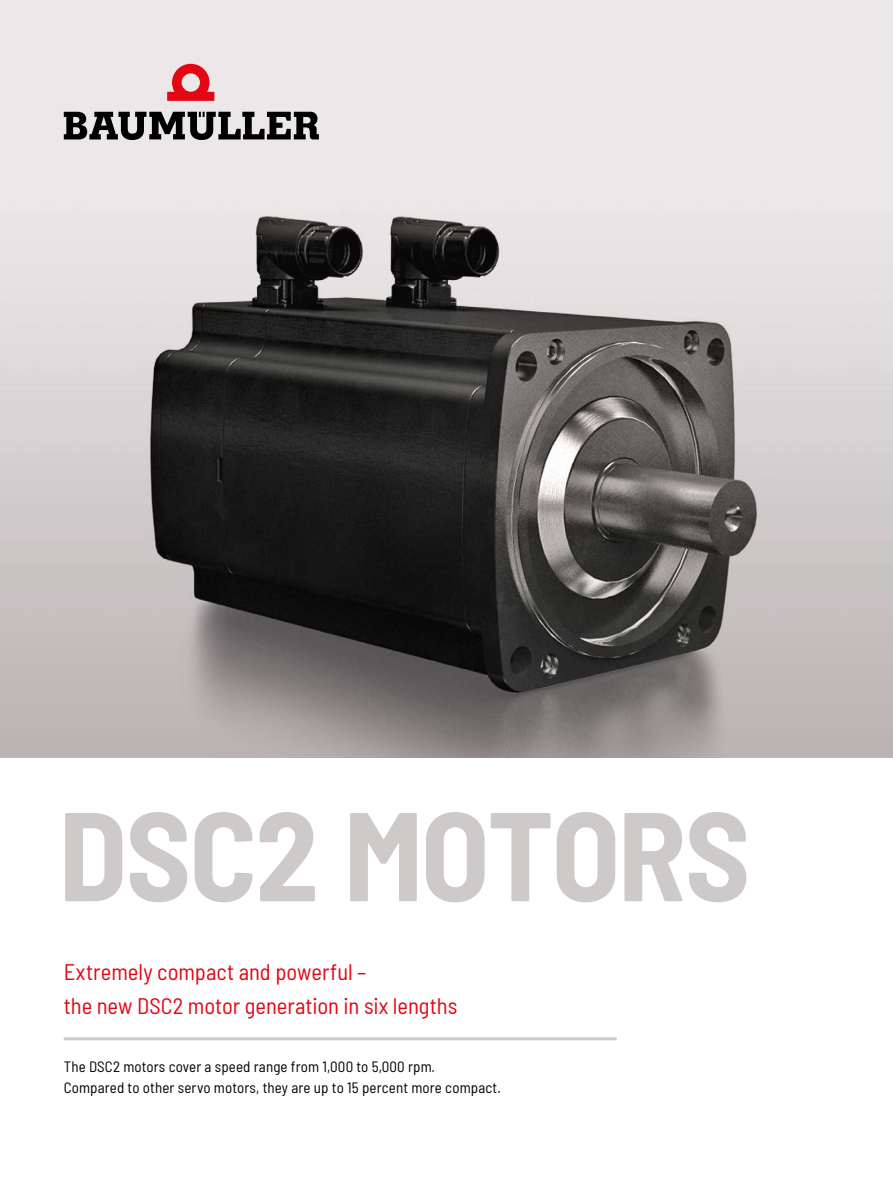
<style>
.page{position:relative;width:893px;height:1191px;background:#fff}
.page>*{position:absolute;margin:0;border:0;box-sizing:border-box;transform-origin:0 0}
.t1{font:700 semi-condensed 126px "Barlow";letter-spacing:-.015em;color:#cfcaca}
.t2{font:semi-condensed 22.5px/34px "Barlow";color:#e30613}
.t3{font:semi-condensed 15px/21.3px "Barlow";letter-spacing:.01em;color:#000}
</style>
<div class="page">
<img style="left:0;top:0;width:893px;height:757px">
<hr style="left:64px;top:1037px;width:553px;height:3px;background:#cfcaca">
<svg style="left:167px;top:64px;width:47px;height:37px;background:#e66068"></svg>
<svg style="left:64px;top:112px;width:255px;height:28px;background:#656464"></svg>
<h1 class="t1" style="left:58px;top:764px;width:693px">DSC2 MOTORS</h1>
<h2 class="t2" style="left:64px;top:952px;width:395px">Extremely compact and powerful –<br>the new DSC2 motor generation in six lengths</h2>
<p class="t3" style="left:64px;top:1054px;width:439px">The DSC2 motors cover a speed range from 1,000 to 5,000 rpm.<br>Compared to other servo motors, they are up to 15 percent more compact.</p>
</div>
